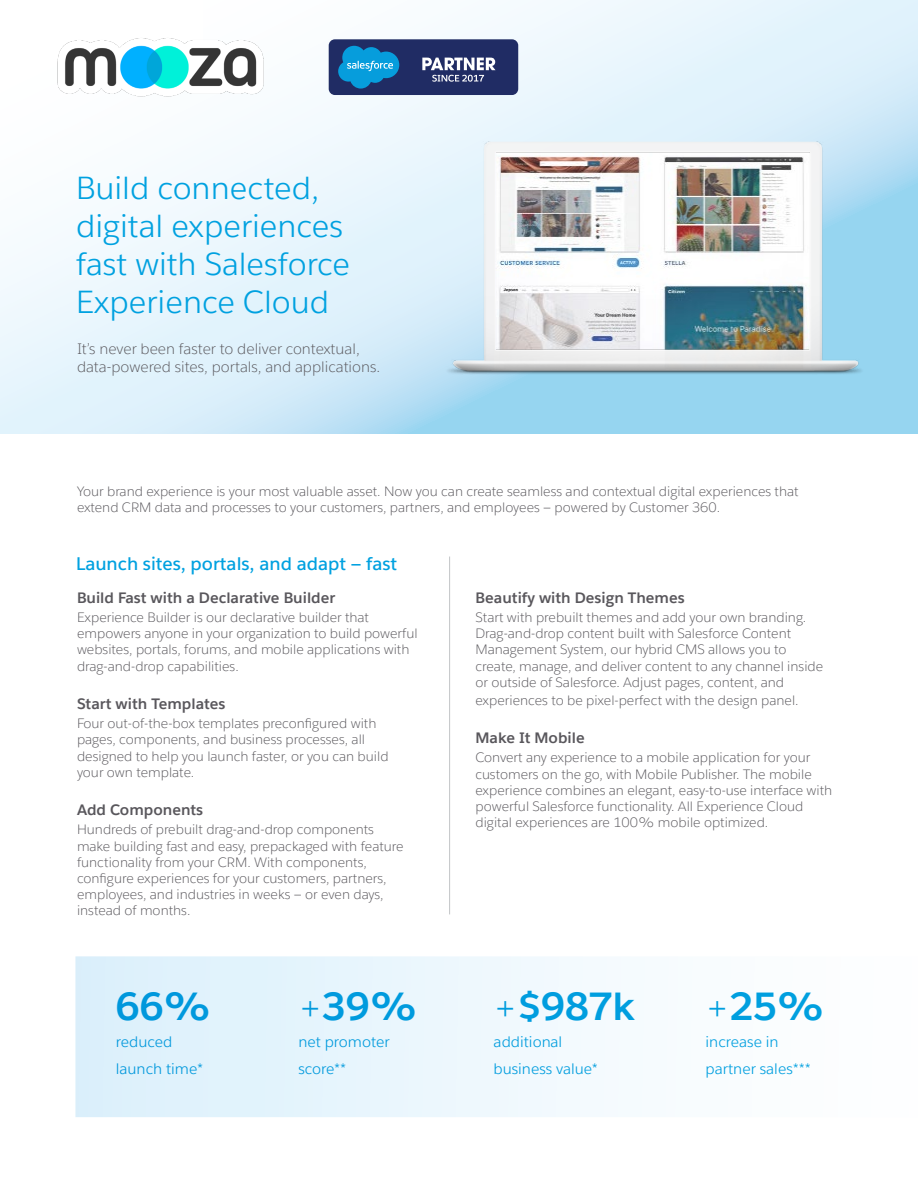
<style>
.page{position:relative;width:918px;height:1188px;background:#fff}
.page>*{position:absolute;margin:0;border:0;box-sizing:border-box;transform-origin:0 0}
.t1{font:700 39px "Salesforce Sans";color:#00a1e0}
.t2{font:31.5px/37.8px "Salesforce Sans";color:#00a1e0}
.t3{font:600 18px "Salesforce Sans";color:#00a1e0}
.t4{font:700 15px "Salesforce Sans";color:#59575c}
.t5{font:15px/27px "Salesforce Sans";color:#00a1e0}
.t6{font:300 15px/18px "Salesforce Sans";color:#59575c}
.t7{font:300 13.5px/16.2px "Salesforce Sans";color:#59575c}
.s1{font-weight:300}
</style>
<div class="page">
<hr style="left:449px;top:557px;width:1px;height:357px;background:#c2c4c6">
<img style="left:445px;top:142px;width:419px;height:232px">
<img style="left:57px;top:35px;width:213px;height:66px">
<div style="left:329px;top:39px;width:189px;height:56px;background:#202c64;border-radius:6px"></div>
<svg style="left:338px;top:46px;width:61px;height:43px"></svg>
<svg style="left:422px;top:58px;width:74px;height:24px"></svg>
<p class="t2" style="left:76px;top:169px;width:276px">Build connected, digital experiences fast with Salesforce<br>Experience Cloud</p>
<p class="t6" style="left:77px;top:340px;width:305px">It’s never been faster to deliver contextual, data-powered sites, portals, and applications.</p>
<p class="t7" style="left:77px;top:483px;width:723px">Your brand experience is your most valuable asset. Now you can create seamless and contextual digital experiences that extend CRM data and processes to your customers, partners, and employees — powered by Customer 360.</p>
<p class="t3" style="left:76px;top:552px;width:323px">Launch sites, portals, and adapt — fast</p>
<p class="t4" style="left:77px;top:588px;width:260px">Build Fast with a Declarative Builder</p>
<p class="t7" style="left:77px;top:609px;width:342px">Experience Builder is our declarative builder that empowers anyone in your organization to build powerful websites, portals, forums, and mobile applications with drag-and-drop capabilities.</p>
<p class="t4" style="left:77px;top:694px;width:150px">Start with Templates</p>
<p class="t7" style="left:77px;top:715px;width:313px">Four out-of-the-box templates preconfigured with pages, components, and business processes, all designed to help you launch faster, or you can build your own template.</p>
<p class="t4" style="left:77px;top:801px;width:128px">Add Components</p>
<p class="t7" style="left:77px;top:821px;width:328px">Hundreds of prebuilt drag-and-drop components make building fast and easy, prepackaged with feature functionality from your CRM. With components, configure experiences for your customers, partners, employees, and industries in weeks — or even days, instead of months.</p>
<p class="t1" style="left:116px;top:982px;width:97px">66%</p>
<p class="t5" style="left:116px;top:1028px;width:89px">reduced launch time*</p>
<p class="t1" style="left:298px;top:982px;width:120px"><span class="s1">+</span>39%</p>
<p class="t5" style="left:298px;top:1028px;width:93px">net promoter score**</p>
<p class="t4" style="left:476px;top:588px;width:211px">Beautify with Design Themes</p>
<p class="t7" style="left:476px;top:609px;width:349px">Start with prebuilt themes and add your own branding.<br>Drag-and-drop content built with Salesforce Content Management System, our hybrid CMS allows you to create, manage, and deliver content to any channel inside or outside of Salesforce. Adjust pages, content, and</p>
<p class="t7" style="left:476px;top:692px;width:325px">experiences to be pixel-perfect with the design panel.</p>
<p class="t4" style="left:476px;top:729px;width:111px">Make It Mobile</p>
<p class="t7" style="left:476px;top:749px;width:358px">Convert any experience to a mobile application for your customers on the go, with Mobile Publisher. The mobile experience combines an elegant, easy-to-use interface with powerful Salesforce functionality. All Experience Cloud digital experiences are 100% mobile optimized.</p>
<p class="t1" style="left:494px;top:982px;width:143px"><span class="s1">+</span>$987k</p>
<p class="t5" style="left:494px;top:1028px;width:106px">additional business value*</p>
<p class="t1" style="left:706px;top:982px;width:120px"><span class="s1">+</span>25%</p>
<p class="t5" style="left:706px;top:1028px;width:107px">increase in partner sales***</p>
</div>
